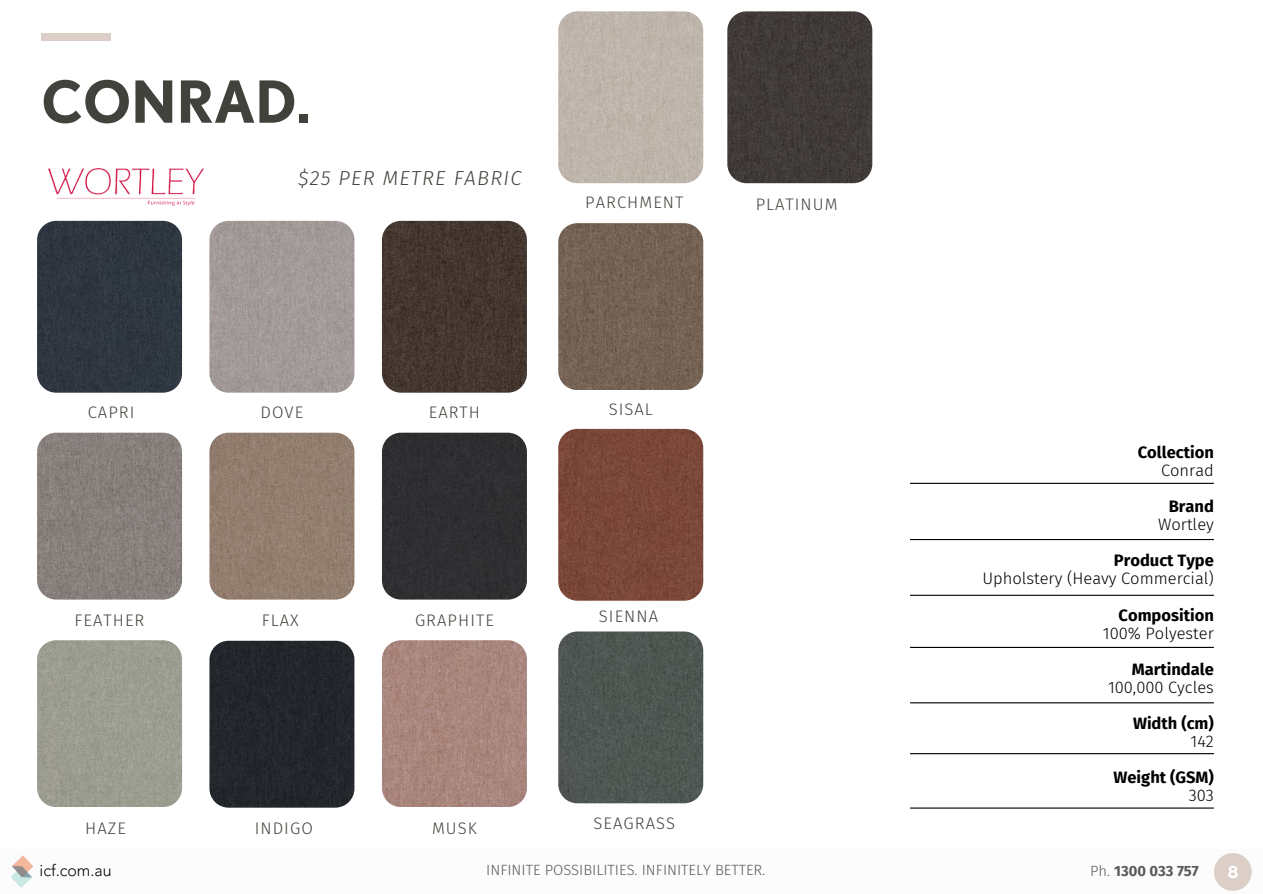
<style>
.page{position:relative;width:1263px;height:894px;background:#fff}
.page>*{position:absolute;margin:0;border:0;box-sizing:border-box;transform-origin:0 0}
.t1{font:700 57.9px "Nobel";color:#42423c}
.t2{font:italic 300 20.25px "Fira Sans";letter-spacing:.06em;color:#42423c}
.t3{font:300 16.65px "Fira Sans";letter-spacing:.06em;color:#42423c}
.t4{font:700 16.65px "Nobel";color:#fff}
.t5{font:300 16.5px/18px "Fira Sans";color:#000;text-align:right}
.t6{font:700 16.5px/18px "Fira Sans";color:#000;text-align:right}
.t7{font:300 15.9px "Avenir LT Pro";color:#000}
.t8{font:300 14.7px "Fira Sans";color:#585a5b}
.t9{font:700 14.7px "Fira Sans";color:#585a5b}
.s1{font-weight:300}
.s2{font-weight:700}
</style>
<div class="page">
<div style="left:41px;top:34px;width:70px;height:7px;background:#dbcfc7"></div>
<img style="left:382px;top:221px;width:145px;height:171px;border-radius:19px">
<div style="left:382px;top:432px;width:145px;height:167px;background:#2f2f31"></div>
<img style="left:382px;top:640px;width:145px;height:166px">
<img style="left:209px;top:221px;width:145px;height:171px;border-radius:19px">
<img style="left:209px;top:432px;width:145px;height:167px">
<div style="left:209px;top:640px;width:145px;height:167px;background:#23262b"></div>
<div style="left:37px;top:221px;width:145px;height:171px;background:#2e3640;border-radius:19px"></div>
<img style="left:37px;top:432px;width:145px;height:167px">
<img style="left:37px;top:640px;width:145px;height:166px">
<img style="left:558px;top:631px;width:145px;height:172px;border-radius:19px">
<img style="left:558px;top:223px;width:145px;height:166px">
<img style="left:558px;top:429px;width:145px;height:171px;border-radius:19px">
<img style="left:11px;top:855px;width:23px;height:33px">
<div style="left:1214px;top:852px;width:38px;height:38px;background:#dbcfc7;border-radius:50%"></div>
<img style="left:48px;top:168px;width:156px;height:37px">
<div style="left:558px;top:11px;width:145px;height:172px;background:#beb5ab;border-radius:19px"></div>
<img style="left:727px;top:11px;width:145px;height:172px;border-radius:19px">
<hr style="left:910px;top:482px;width:304px;height:2px;background:#000">
<hr style="left:910px;top:539px;width:304px;height:1px;background:#000">
<hr style="left:910px;top:594px;width:304px;height:1px;background:#000">
<hr style="left:910px;top:646px;width:304px;height:1px;background:#000">
<hr style="left:910px;top:702px;width:304px;height:1px;background:#000">
<hr style="left:910px;top:752px;width:304px;height:2px;background:#000">
<hr style="left:910px;top:807px;width:304px;height:1px;background:#000">
<h4 class="t1" style="left:41px;top:67px;width:271px">CONRAD.</h4>
<p class="t2" style="left:298px;top:165px;width:225px">$25 PER METRE FABRIC</p>
<h3 class="t3" style="left:585px;top:192px;width:100px">PARCHMENT</h3>
<h3 class="t3" style="left:756px;top:194px;width:83px">PLATINUM</h3>
<h4 class="t3" style="left:88px;top:402px;width:48px">CAPRI</h4>
<h4 class="t3" style="left:261px;top:402px;width:44px">DOVE</h4>
<h4 class="t3" style="left:429px;top:402px;width:53px">EARTH</h4>
<h3 class="t3" style="left:609px;top:400px;width:46px">SISAL</h3>
<h4 class="t3" style="left:75px;top:609px;width:71px">FEATHER</h4>
<h4 class="t3" style="left:262px;top:609px;width:39px">FLAX</h4>
<p class="t3" style="left:415px;top:609px;width:80px">GRAPHITE</p>
<h3 class="t3" style="left:599px;top:606px;width:61px">SIENNA</h3>
<h3 class="t6" style="left:1138px;top:443px;width:78px">Collection<br><span class="s1">Conrad</span></h3>
<h3 class="t5" style="left:1158px;top:497px;width:57px"><span class="s2">Brand<br></span>Wortley</h3>
<p class="t5" style="left:982px;top:551px;width:233px"><span class="s2">Product Type<br></span>Upholstery (Heavy Commercial)</p>
<h4 class="t5" style="left:1103px;top:605px;width:112px"><span class="s2">Composition<br></span>100% Polyester</h4>
<h5 class="t5" style="left:1108px;top:659px;width:107px"><span class="s2">Martindale<br></span>100,000 Cycles</h5>
<p class="t6" style="left:1133px;top:713px;width:82px">Width (cm)<br><span class="s1">142</span></p>
<p class="t6" style="left:1113px;top:767px;width:102px">Weight (GSM)<br><span class="s1">303</span></p>
<p class="t3" style="left:85px;top:817px;width:42px">HAZE</p>
<p class="t3" style="left:255px;top:817px;width:60px">INDIGO</p>
<p class="t3" style="left:432px;top:817px;width:46px">MUSK</p>
<h3 class="t3" style="left:593px;top:813px;width:83px">SEAGRASS</h3>
<h3 class="t7" style="left:40px;top:863px;width:74px">icf.com.au</h3>
<h3 class="t8" style="left:486px;top:861px;width:281px">INFINITE POSSIBILITIES. INFINITELY BETTER.</h3>
<h4 class="t4" style="left:1228px;top:862px;width:12px">8</h4>
<h3 class="t9" style="left:1090px;top:862px;width:110px"><span class="s1">Ph.</span> 1300 033 757</h3>
</div>
